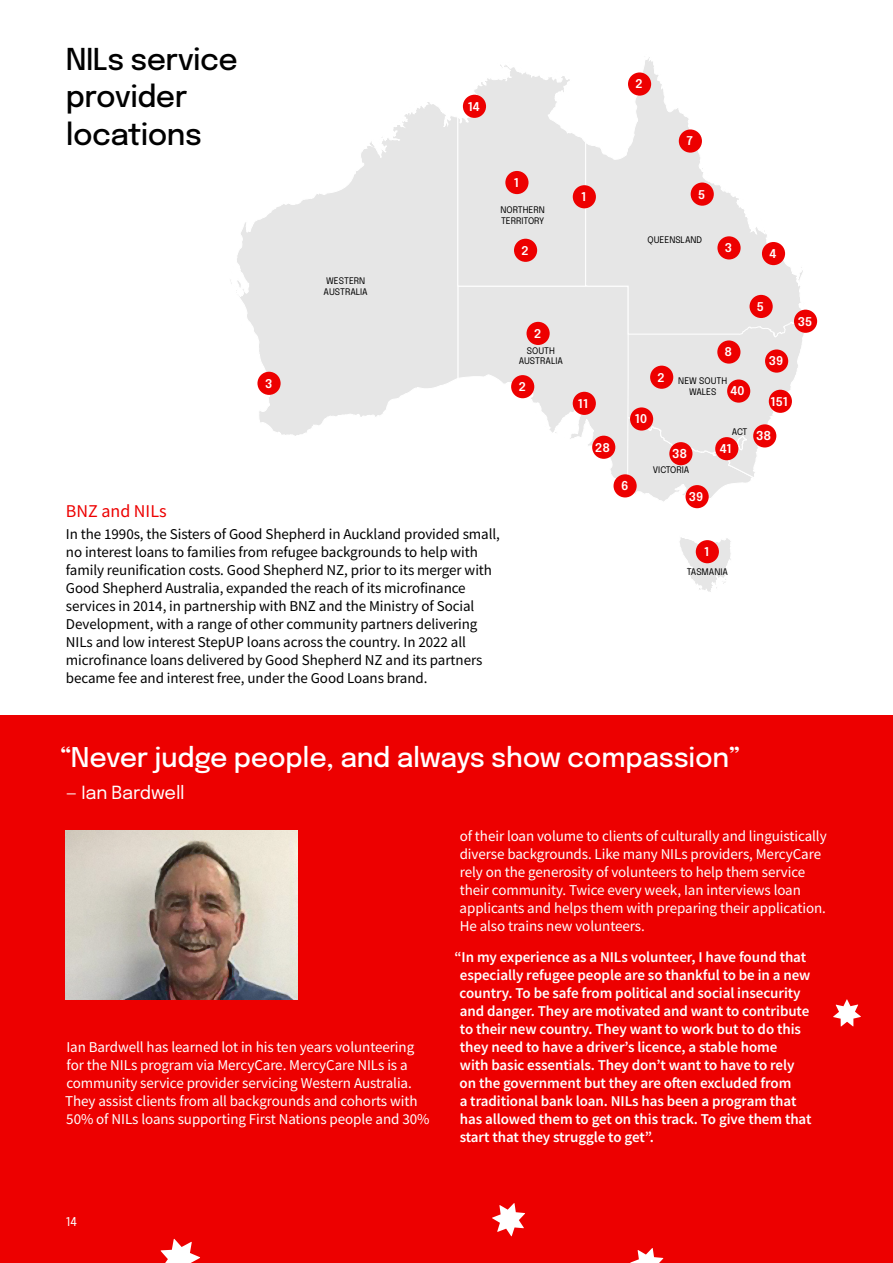
<style>
.page{position:relative;width:893px;height:1263px;background:#fff}
.page>*{position:absolute;margin:0;border:0;box-sizing:border-box;transform-origin:0 0}
.t1{font:500 30px/37.5px "Epilogue";letter-spacing:-.02em;color:#000}
.t2{font:500 27px "Epilogue";letter-spacing:-.01em;color:#fff}
.t3{font:18px "Epilogue";letter-spacing:-.01em;color:#fff}
.t4{font:18px "Source Sans Pro";color:#ed0000}
.t5{font:15px/18px "Source Sans Pro";letter-spacing:-.005em;color:#fff}
.t6{font:15px/18px "Source Sans Pro";letter-spacing:-.005em;color:#000}
.t7{font:600 15px/18px "Source Sans Pro";letter-spacing:-.005em;color:#fff}
.t8{font:600 12.15px "Epilogue";color:#fff}
.t9{font:600 12px "Epilogue";color:#fff}
.t10{font:12px "Epilogue";color:#fff}
.t11{font:9px/10.5px "Epilogue";color:#000}
</style>
<div class="page">
<div style="left:0;top:716px;width:893px;height:547px;background:#ed0000"></div>
<svg style="left:161px;top:1239px;width:39px;height:24px"></svg>
<svg style="left:492px;top:1203px;width:33px;height:33px"></svg>
<svg style="left:630px;top:1248px;width:33px;height:15px"></svg>
<svg style="left:833px;top:999px;width:28px;height:27px"></svg>
<img style="left:66px;top:831px;width:232px;height:169px">
<svg style="left:230px;top:102px;width:227px;height:334px"></svg>
<svg style="left:679px;top:537px;width:52px;height:55px"></svg>
<svg style="left:458px;top:57px;width:349px;height:452px"></svg>
<div style="left:257px;top:372px;width:24px;height:23px;background:#ed0000;border-radius:50%"></div>
<div style="left:511px;top:375px;width:23px;height:23px;background:#ed0000;border-radius:50%"></div>
<div style="left:696px;top:540px;width:23px;height:23px;background:#ed0000;border-radius:50%"></div>
<div style="left:573px;top:392px;width:23px;height:23px;background:#ed0000;border-radius:50%"></div>
<div style="left:592px;top:436px;width:23px;height:23px;background:#ed0000;border-radius:50%"></div>
<div style="left:613px;top:474px;width:24px;height:23px;background:#ed0000;border-radius:50%"></div>
<div style="left:685px;top:485px;width:24px;height:23px;background:#ed0000;border-radius:50%"></div>
<div style="left:669px;top:442px;width:23px;height:23px;background:#ed0000;border-radius:50%"></div>
<div style="left:715px;top:437px;width:23px;height:23px;background:#ed0000;border-radius:50%"></div>
<div style="left:753px;top:424px;width:23px;height:23px;background:#ed0000;border-radius:50%"></div>
<div style="left:769px;top:390px;width:23px;height:23px;background:#ed0000;border-radius:50%"></div>
<div style="left:727px;top:379px;width:23px;height:24px;background:#ed0000;border-radius:50%"></div>
<div style="left:630px;top:407px;width:23px;height:24px;background:#ed0000;border-radius:50%"></div>
<div style="left:650px;top:366px;width:23px;height:23px;background:#ed0000;border-radius:50%"></div>
<div style="left:717px;top:340px;width:23px;height:24px;background:#ed0000;border-radius:50%"></div>
<div style="left:749px;top:295px;width:24px;height:23px;background:#ed0000;border-radius:50%"></div>
<div style="left:765px;top:349px;width:23px;height:24px;background:#ed0000;border-radius:50%"></div>
<div style="left:794px;top:310px;width:23px;height:23px;background:#ed0000;border-radius:50%"></div>
<div style="left:526px;top:322px;width:24px;height:23px;background:#ed0000;border-radius:50%"></div>
<div style="left:762px;top:242px;width:23px;height:23px;background:#ed0000;border-radius:50%"></div>
<div style="left:717px;top:236px;width:24px;height:23px;background:#ed0000;border-radius:50%"></div>
<div style="left:691px;top:183px;width:23px;height:23px;background:#ed0000;border-radius:50%"></div>
<div style="left:679px;top:129px;width:23px;height:24px;background:#ed0000;border-radius:50%"></div>
<div style="left:573px;top:185px;width:23px;height:23px;background:#ed0000;border-radius:50%"></div>
<div style="left:628px;top:72px;width:23px;height:24px;background:#ed0000;border-radius:50%"></div>
<div style="left:463px;top:95px;width:23px;height:23px;background:#ed0000;border-radius:50%"></div>
<div style="left:505px;top:171px;width:23px;height:23px;background:#ed0000;border-radius:50%"></div>
<div style="left:514px;top:239px;width:23px;height:23px;background:#ed0000;border-radius:50%"></div>
<h1 class="t1" style="left:66px;top:38px;width:174px">NILs service provider locations</h1>
<p class="t9" style="left:265px;top:375px;width:9px">3</p>
<p class="t11" style="left:324px;top:275px;width:46px">WESTERN<br>AUSTRALIA</p>
<p class="t9" style="left:468px;top:98px;width:14px">14</p>
<p class="t9" style="left:514px;top:174px;width:7px">1</p>
<p class="t11" style="left:500px;top:204px;width:46px">NORTHERN<br>TERRITORY</p>
<p class="t9" style="left:521px;top:242px;width:9px">2</p>
<p class="t9" style="left:534px;top:325px;width:9px">2</p>
<p class="t11" style="left:519px;top:345px;width:46px;text-align:center">SOUTH<br>AUSTRALIA</p>
<p class="t9" style="left:519px;top:378px;width:9px">2</p>
<p class="t4" style="left:66px;top:499px;width:102px">BNZ and NILs</p>
<p class="t6" style="left:66px;top:525px;width:436px">In the 1990s, the Sisters of Good Shepherd in Auckland provided small, no interest loans to families from refugee backgrounds to help with family reunification costs. Good Shepherd NZ, prior to its merger with Good Shepherd Australia, expanded the reach of its microfinance services in 2014, in partnership with BNZ and the Ministry of Social Development, with a range of other community partners delivering NILs and low interest StepUP loans across the country. In 2022 all microfinance loans delivered by Good Shepherd NZ and its partners became fee and interest free, under the Good Loans brand.</p>
<p class="t9" style="left:635px;top:76px;width:9px">2</p>
<p class="t9" style="left:687px;top:133px;width:8px">7</p>
<p class="t9" style="left:581px;top:188px;width:7px">1</p>
<p class="t9" style="left:698px;top:186px;width:9px">5</p>
<p class="t11" style="left:647px;top:234px;width:56px">QUEENSLAND</p>
<p class="t9" style="left:725px;top:240px;width:9px">3</p>
<p class="t9" style="left:769px;top:245px;width:9px">4</p>
<p class="t9" style="left:578px;top:395px;width:12px">11</p>
<p class="t9" style="left:595px;top:439px;width:16px">28</p>
<p class="t9" style="left:757px;top:298px;width:9px">5</p>
<p class="t9" style="left:635px;top:411px;width:14px">10</p>
<p class="t9" style="left:657px;top:369px;width:9px">2</p>
<p class="t9" style="left:724px;top:344px;width:9px">8</p>
<p class="t11" style="left:678px;top:375px;width:50px;text-align:center">NEW SOUTH<br>WALES</p>
<p class="t9" style="left:731px;top:383px;width:16px">40</p>
<p class="t8" style="left:672px;top:445px;width:17px">38</p>
<p class="t11" style="left:732px;top:426px;width:17px">ACT</p>
<p class="t9" style="left:720px;top:440px;width:14px">41</p>
<p class="t8" style="left:621px;top:477px;width:9px">6</p>
<p class="t11" style="left:653px;top:464px;width:38px">VICTORIA</p>
<p class="t9" style="left:689px;top:488px;width:16px">39</p>
<p class="t9" style="left:769px;top:353px;width:16px">39</p>
<p class="t9" style="left:770px;top:393px;width:19px">151</p>
<p class="t8" style="left:756px;top:427px;width:17px">38</p>
<p class="t9" style="left:798px;top:313px;width:16px">35</p>
<p class="t9" style="left:704px;top:543px;width:7px">1</p>
<p class="t11" style="left:687px;top:566px;width:43px">TASMANIA</p>
<h2 class="t2" style="left:60px;top:738px;width:681px">“Never judge people, and always show compassion”</h2>
<p class="t3" style="left:66px;top:779px;width:120px">— Ian Bardwell</p>
<p class="t5" style="left:65px;top:1038px;width:366px">Ian Bardwell has learned lot in his ten years volunteering for the NILs program via MercyCare. MercyCare NILs is a community service provider servicing Western Australia.<br>They assist clients from all backgrounds and cohorts with 50% of NILs loans supporting First Nations people and 30%</p>
<p class="t5" style="left:460px;top:827px;width:369px">of their loan volume to clients of culturally and linguistically diverse backgrounds. Like many NILs providers, MercyCare rely on the generosity of volunteers to help them service their community. Twice every week, Ian interviews loan applicants and helps them with preparing their application.<br>He also trains new volunteers.</p>
<p class="t7" style="left:460px;top:947px;width:353px;text-indent:-5px">“In my experience as a NILs volunteer, I have found that especially refugee people are so thankful to be in a new country. To be safe from political and social insecurity and danger. They are motivated and want to contribute to their new country. They want to work but to do this they need to have a driver’s licence, a stable home<br>with basic essentials. They don’t want to have to rely on the government but they are often excluded from<br>a traditional bank loan. NILs has been a program that has allowed them to get on this track. To give them that start that they struggle to get”.</p>
<p class="t10" style="left:66px;top:1213px;width:13px">14</p>
</div>
